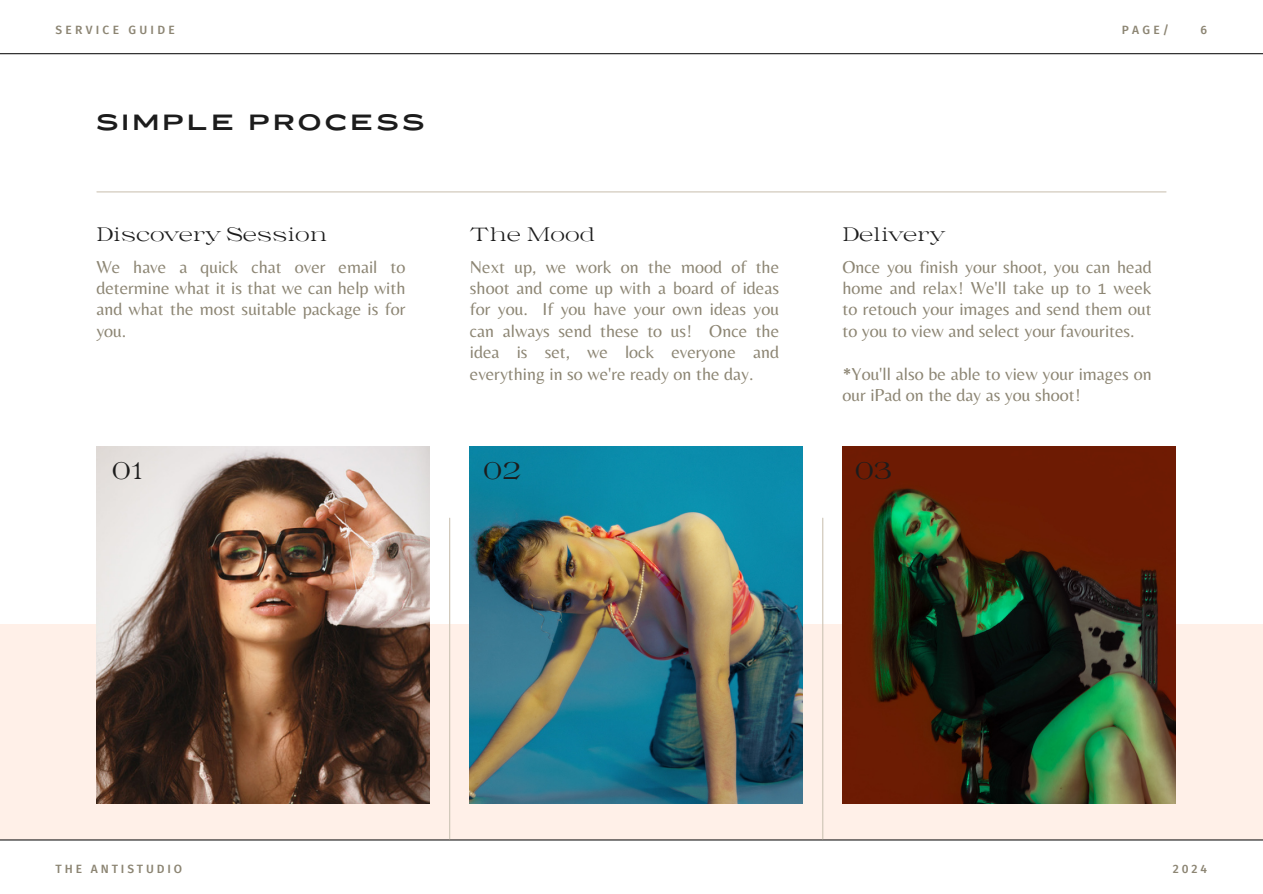
<style>
.page{position:relative;width:1263px;height:894px;background:#fff}
.page>*{position:absolute;margin:0;border:0;box-sizing:border-box;transform-origin:0 0}
.t1{font:24px "Messapia";color:#1c1c1c}
.t2{font:700 21px "Messapia";letter-spacing:.185em;color:#1c1c1c}
.t3{font:19.5px "Messapia";color:#1c1c1c}
.t4{font:18px/21.3px "Belleza";color:#8c8573;text-align:justify}
.t5{font:500 12px "Fira Sans";letter-spacing:.24em;color:#8c8573}
.t6{font:500 12px "Fira Sans";letter-spacing:.27em;color:#8c8573}
</style>
<div class="page">
<div style="left:0;top:623px;width:1263px;height:216px;background:#fff0e8"></div>
<hr style="left:0;top:839px;width:1263px;height:1px;background:#1c1c1c">
<hr style="left:0;top:53px;width:1263px;height:1px;background:#1c1c1c">
<img style="left:96px;top:446px;width:333px;height:357px">
<img style="left:470px;top:446px;width:333px;height:357px">
<img style="left:842px;top:446px;width:333px;height:357px">
<hr style="left:822px;top:518px;width:1px;height:320px;background:#cdc4b5">
<hr style="left:449px;top:518px;width:1px;height:320px;background:#cdc4b5">
<hr style="left:97px;top:191px;width:1069px;height:1px;background:#cdc4b5">
<p class="t6" style="left:56px;top:23px;width:121px">SERVICE GUIDE</p>
<p class="t5" style="left:1122px;top:23px;width:49px">PAGE/</p>
<p class="t5" style="left:1200px;top:23px;width:8px">6</p>
<p class="t2" style="left:96px;top:109px;width:329px">SIMPLE PROCESS</p>
<p class="t3" style="left:96px;top:221px;width:233px">Discovery Session</p>
<p class="t3" style="left:470px;top:221px;width:126px">The Mood</p>
<p class="t3" style="left:842px;top:221px;width:104px">Delivery</p>
<p class="t4" style="left:96px;top:255px;width:311px">We have a quick chat over email to determine what it is that we can help with and what the most suitable package is for you.</p>
<p class="t4" style="left:470px;top:255px;width:311px">Next up, we work on the mood of the shoot and come up with a board of ideas for you. If you have your own ideas you can always send these to us! Once the idea is set, we lock everyone and everything in so we're ready on the day.</p>
<p class="t4" style="left:842px;top:255px;width:311px">Once you finish your shoot, you can head home and relax! We'll take up to 1 week to retouch your images and send them out to you to view and select your favourites.</p>
<p class="t4" style="left:842px;top:362px;width:311px">*You'll also be able to view your images on our iPad on the day as you shoot!</p>
<p class="t1" style="left:112px;top:455px;width:33px">01</p>
<p class="t1" style="left:483px;top:455px;width:40px">02</p>
<p class="t1" style="left:855px;top:455px;width:39px">03</p>
<p class="t5" style="left:56px;top:861px;width:128px">THE ANTISTUDIO</p>
<p class="t5" style="left:1173px;top:861px;width:36px">2024</p>
</div>
